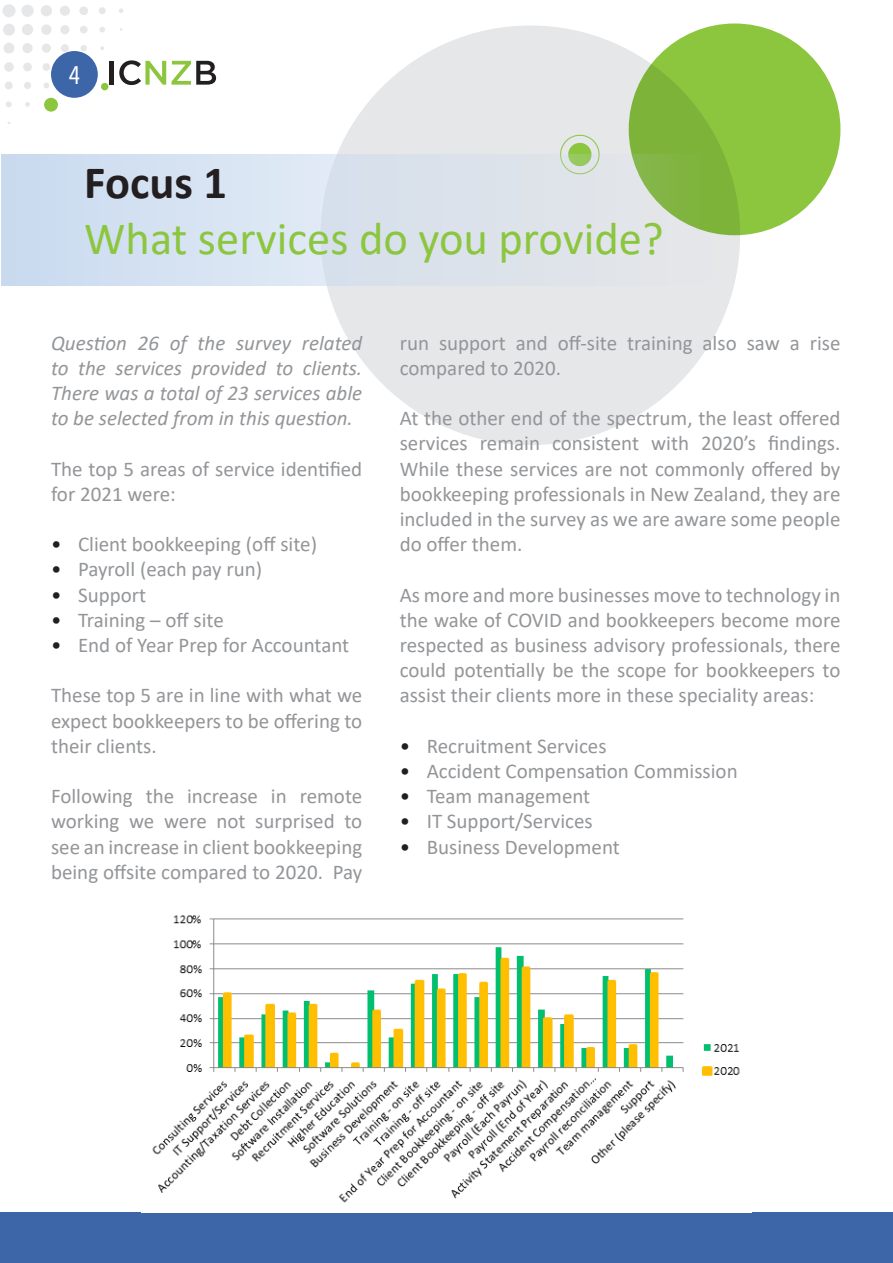
<style>
.page{position:relative;width:893px;height:1263px;background:#fff}
.page>*{position:absolute;margin:0;border:0;box-sizing:border-box;transform-origin:0 0}
.t1{font:46.5px "Calibri";color:#8bc63e}
.t2{font:700 46.5px "Calibri";color:#231f20}
.t3{font:27px "Acumin Pro Cond";color:#fff}
._18_pt_Left_Justify{font:21px/25.2px "Calibri";color:#939598;text-align:justify}
._18_pt_Left_Justify-2{font:italic 21px/25.2px "Calibri";color:#939598;text-align:justify}
.s1{color:#231f20}
</style>
<div class="page">
<div style="left:321px;top:26px;width:419px;height:419px;background:#e6e7e9;border-radius:50%"></div>
<div style="left:0;top:1212px;width:893px;height:51px;background:#3d66a9"></div>
<div style="left:2px;top:4px;width:14px;height:13px;background:#e6e7e9;border-radius:50%"></div>
<div style="left:21px;top:5px;width:13px;height:12px;background:#e6e7e9;border-radius:50%"></div>
<div style="left:3px;top:24px;width:12px;height:12px;background:#e6e7e9;border-radius:50%"></div>
<div style="left:22px;top:24px;width:11px;height:11px;background:#e6e7e9;border-radius:50%"></div>
<div style="left:41px;top:5px;width:11px;height:11px;background:#e6e7e9;border-radius:50%"></div>
<div style="left:4px;top:43px;width:10px;height:11px;background:#e6e7e9;border-radius:50%"></div>
<div style="left:41px;top:24px;width:11px;height:11px;background:#e6e7e9;border-radius:50%"></div>
<div style="left:60px;top:6px;width:10px;height:10px;background:#e6e7e9;border-radius:50%"></div>
<div style="left:22px;top:43px;width:11px;height:10px;background:#e6e7e9;border-radius:50%"></div>
<div style="left:4px;top:62px;width:10px;height:10px;background:#e6e7e9;border-radius:50%"></div>
<div style="left:60px;top:25px;width:10px;height:9px;background:#e6e7e9;border-radius:50%"></div>
<div style="left:42px;top:44px;width:9px;height:9px;background:#e6e7e9;border-radius:50%"></div>
<div style="left:23px;top:63px;width:9px;height:8px;background:#e6e7e9;border-radius:50%"></div>
<div style="left:79px;top:6px;width:9px;height:9px;background:#e6e7e9;border-radius:50%"></div>
<div style="left:5px;top:82px;width:8px;height:7px;background:#e6e7e9;border-radius:50%"></div>
<div style="left:61px;top:44px;width:8px;height:8px;background:#e6e7e9;border-radius:50%"></div>
<div style="left:43px;top:63px;width:7px;height:8px;background:#e6e7e9;border-radius:50%"></div>
<div style="left:80px;top:26px;width:8px;height:7px;background:#e6e7e9;border-radius:50%"></div>
<div style="left:24px;top:82px;width:7px;height:7px;background:#e6e7e9;border-radius:50%"></div>
<div style="left:99px;top:7px;width:7px;height:7px;background:#e6e7e9;border-radius:50%"></div>
<svg style="left:81px;top:45px;width:6px;height:6px"></svg>
<svg style="left:6px;top:101px;width:6px;height:6px"></svg>
<svg style="left:43px;top:83px;width:6px;height:5px"></svg>
<svg style="left:99px;top:27px;width:6px;height:6px"></svg>
<svg style="left:25px;top:102px;width:5px;height:5px"></svg>
<svg style="left:119px;top:8px;width:4px;height:5px"></svg>
<svg style="left:100px;top:46px;width:4px;height:4px"></svg>
<div style="left:629px;top:23px;width:211px;height:212px;background:linear-gradient(to right,#7fb539,#8fcb40);border-radius:50%"></div>
<svg style="left:560px;top:134px;width:40px;height:21px"></svg>
<svg style="left:2px;top:155px;width:709px;height:131px;fill:#d9e2ec"></svg>
<img style="left:152px;top:915px;width:588px;height:288px">
<div style="left:51px;top:51px;width:47px;height:47px;background:#3d66a9;border-radius:50%"></div>
<div style="left:44px;top:98px;width:14px;height:14px;background:#8bc63e;border-radius:50%"></div>
<div style="left:101px;top:83px;width:7px;height:7px;background:#8bc63e;border-radius:50%"></div>
<hr style="left:110px;top:61px;width:4px;height:24px;background:#231f20">
<svg style="left:119px;top:60px;width:97px;height:25px"></svg>
<p class="t3" style="left:69px;top:57px;width:13px">4</p>
<p class="t2" style="left:84px;top:150px;width:144px">Focus 1</p>
<p class="t1" style="left:84px;top:206px;width:581px">What services do you provide?</p>
<p class="_18_pt_Left_Justify-2" style="left:51px;top:329px;width:313px">Question 26 of the survey related to the services provided to clients.<br>There was a total of 23 services able to be selected from in this question.</p>
<p class="_18_pt_Left_Justify" style="left:51px;top:455px;width:313px">The top 5 areas of service identified for 2021 were:</p>
<p class="_18_pt_Left_Justify" style="left:51px;top:531px;width:268px"><span class="s1">•</span> Client bookkeeping (off site)</p>
<p class="_18_pt_Left_Justify" style="left:51px;top:556px;width:213px"><span class="s1">•</span> Payroll (each pay run)</p>
<p class="_18_pt_Left_Justify" style="left:51px;top:581px;width:97px"><span class="s1">•</span> Support</p>
<p class="_18_pt_Left_Justify" style="left:51px;top:607px;width:174px"><span class="s1">•</span> Training – off site</p>
<p class="_18_pt_Left_Justify" style="left:51px;top:632px;width:300px"><span class="s1">•</span> End of Year Prep for Accountant</p>
<p class="_18_pt_Left_Justify" style="left:51px;top:682px;width:313px">These top 5 are in line with what we expect bookkeepers to be offering to their clients.</p>
<p class="_18_pt_Left_Justify" style="left:51px;top:783px;width:313px">Following the increase in remote working we were not surprised to see an increase in client bookkeeping being offsite compared to 2020. Pay</p>
<p class="_18_pt_Left_Justify" style="left:400px;top:329px;width:442px">run support and off-site training also saw a rise compared to 2020.</p>
<p class="_18_pt_Left_Justify" style="left:400px;top:405px;width:442px">At the other end of the spectrum, the least offered services remain consistent with 2020’s findings.<br>While these services are not commonly offered by bookkeeping professionals in New Zealand, they are included in the survey as we are aware some people do offer them.</p>
<p class="_18_pt_Left_Justify" style="left:400px;top:581px;width:442px">As more and more businesses move to technology in the wake of COVID and bookkeepers become more respected as business advisory professionals, there could potentially be the scope for bookkeepers to assist their clients more in these speciality areas:</p>
<p class="_18_pt_Left_Justify" style="left:400px;top:733px;width:208px"><span class="s1">•</span> Recruitment Services</p>
<p class="_18_pt_Left_Justify" style="left:400px;top:758px;width:339px"><span class="s1">•</span> Accident Compensation Commission</p>
<p class="_18_pt_Left_Justify" style="left:400px;top:783px;width:192px"><span class="s1">•</span> Team management</p>
<p class="_18_pt_Left_Justify" style="left:400px;top:808px;width:195px"><span class="s1">•</span> IT Support/Services</p>
<p class="_18_pt_Left_Justify" style="left:400px;top:833px;width:222px"><span class="s1">•</span> Business Development</p>
</div>
